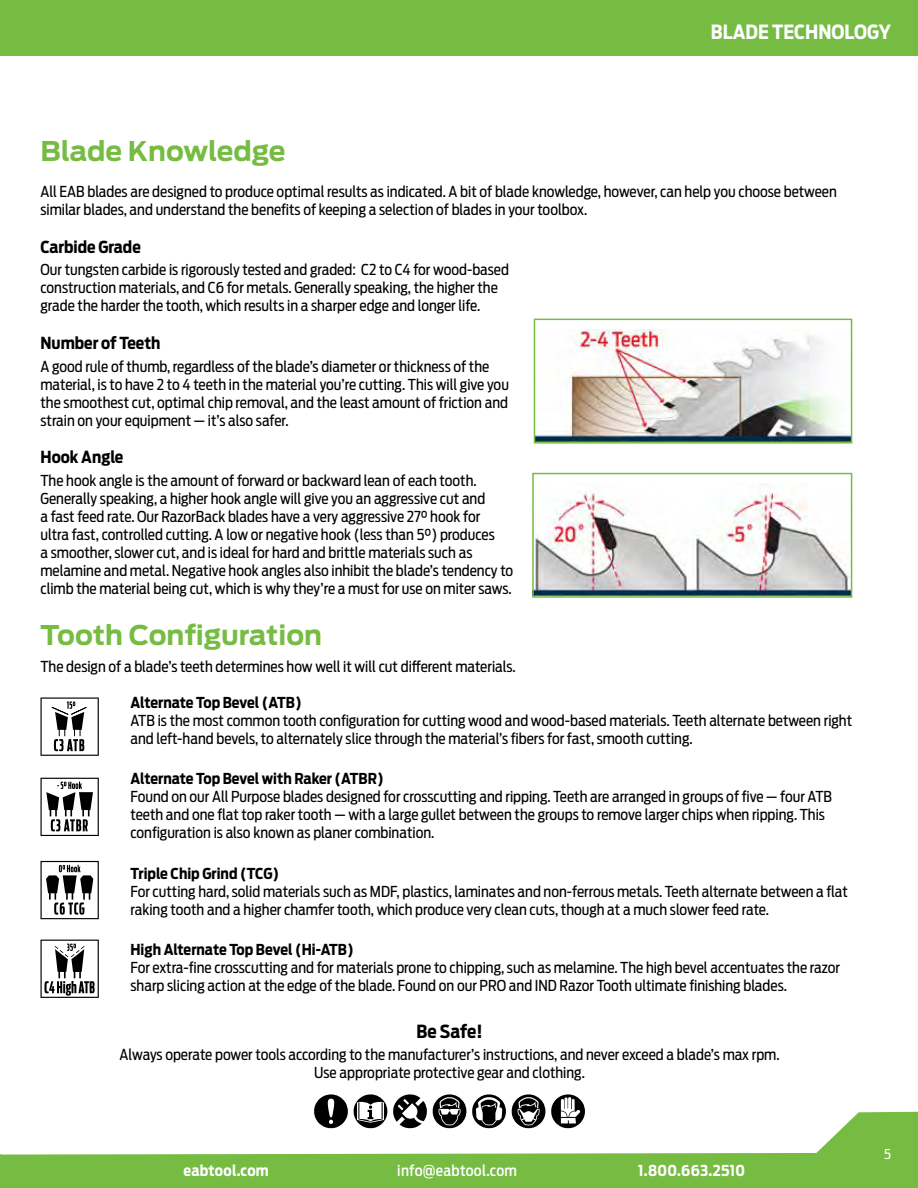
<style>
.page{position:relative;width:918px;height:1188px;background:#fff}
.page>*{position:absolute;margin:0;border:0;box-sizing:border-box;transform-origin:0 0}
.t1{font:700 27px "Antenna";color:#76bc43}
.t2{font:700 19.5px "Antenna Cond";color:#fff}
.t3{font:700 18px "Antenna Cond";color:#000}
.t4{font:700 16.5px "Antenna Cond";color:#000}
.t5{font:15px/18px "Antenna Cond";color:#000}
.t6{font:700 15px "Antenna Cond";color:#000}
.t7{font:700 15px "Antenna Cond";letter-spacing:.02em;color:#fff}
.t8{font:500 15px "Antenna Cond";letter-spacing:.02em;color:#fff}
.t9{font:13.5px "Antenna Cond";color:#fff}
</style>
<div class="page">
<div style="left:0;top:0;width:918px;height:56px;background:#76bc43"></div>
<svg style="left:1px;top:1112px;width:917px;height:76px;fill:#76bc43"></svg>
<svg style="left:0;top:1154px;width:1px;height:34px"></svg>
<img style="left:537px;top:329px;width:312px;height:112px">
<div style="left:534px;top:319px;width:318px;height:125px;border:2px solid #76bc43"></div>
<img style="left:535px;top:484px;width:314px;height:111px">
<div style="left:532px;top:473px;width:320px;height:125px;border:2px solid #76bc43"></div>
<svg style="left:40px;top:698px;width:59px;height:58px"></svg>
<svg style="left:40px;top:778px;width:59px;height:58px"></svg>
<svg style="left:40px;top:861px;width:59px;height:58px"></svg>
<svg style="left:40px;top:940px;width:59px;height:58px"></svg>
<svg style="left:551px;top:1094px;width:34px;height:34px"></svg>
<svg style="left:512px;top:1094px;width:33px;height:34px"></svg>
<svg style="left:472px;top:1094px;width:34px;height:34px"></svg>
<svg style="left:433px;top:1094px;width:33px;height:34px"></svg>
<svg style="left:354px;top:1094px;width:33px;height:34px"></svg>
<svg style="left:314px;top:1094px;width:34px;height:34px"></svg>
<svg style="left:393px;top:1094px;width:34px;height:34px"></svg>
<h2 class="t2" style="left:711px;top:21px;width:182px">BLADE TECHNOLOGY</h2>
<h1 class="t1" style="left:40px;top:135px;width:247px">Blade Knowledge</h1>
<p class="t5" style="left:40px;top:183px;width:798px">All EAB blades are designed to produce optimal results as indicated. A bit of blade knowledge, however, can help you choose between similar blades, and understand the benefits of keeping a selection of blades in your toolbox.</p>
<p class="t4" style="left:40px;top:237px;width:102px">Carbide Grade</p>
<p class="t5" style="left:40px;top:261px;width:470px">Our tungsten carbide is rigorously tested and graded: C2 to C4 for wood-based construction materials, and C6 for metals. Generally speaking, the higher the grade the harder the tooth, which results in a sharper edge and longer life.</p>
<p class="t4" style="left:40px;top:333px;width:122px">Number of Teeth</p>
<p class="t5" style="left:40px;top:357px;width:470px">A good rule of thumb, regardless of the blade’s diameter or thickness of the material, is to have 2 to 4 teeth in the material you’re cutting. This will give you the smoothest cut, optimal chip removal, and the least amount of friction and strain on your equipment — it’s also safer.</p>
<p class="t4" style="left:40px;top:448px;width:84px">Hook Angle</p>
<p class="t5" style="left:40px;top:472px;width:474px">The hook angle is the amount of forward or backward lean of each tooth.<br>Generally speaking, a higher hook angle will give you an aggressive cut and<br>a fast feed rate. Our RazorBack blades have a very aggressive 27° hook for<br>ultra fast, controlled cutting. A low or negative hook (less than 5°) produces<br>a smoother, slower cut, and is ideal for hard and brittle materials such as melamine and metal. Negative hook angles also inhibit the blade’s tendency to climb the material being cut, which is why they’re a must for use on miter saws.</p>
<h1 class="t1" style="left:40px;top:619px;width:283px">Tooth Configuration</h1>
<p class="t5" style="left:40px;top:658px;width:477px">The design of a blade’s teeth determines how well it will cut different materials.</p>
<p class="t6" style="left:130px;top:694px;width:173px">Alternate Top Bevel (ATB)</p>
<p class="t5" style="left:130px;top:712px;width:723px">ATB is the most common tooth configuration for cutting wood and wood-based materials. Teeth alternate between right and left-hand bevels, to alternately slice through the material’s fibers for fast, smooth cutting.</p>
<p class="t6" style="left:130px;top:770px;width:255px">Alternate Top Bevel with Raker (ATBR)</p>
<p class="t5" style="left:130px;top:788px;width:703px">Found on our All Purpose blades designed for crosscutting and ripping. Teeth are arranged in groups of five — four ATB teeth and one flat top raker tooth — with a large gullet between the groups to remove larger chips when ripping. This configuration is also known as planer combination.</p>
<p class="t6" style="left:130px;top:865px;width:150px">Triple Chip Grind (TCG)</p>
<p class="t5" style="left:130px;top:883px;width:719px">For cutting hard, solid materials such as MDF, plastics, laminates and non-ferrous metals. Teeth alternate between a flat raking tooth and a higher chamfer tooth, which produce very clean cuts, though at a much slower feed rate.</p>
<p class="t6" style="left:130px;top:941px;width:225px">High Alternate Top Bevel (Hi-ATB)</p>
<p class="t5" style="left:130px;top:959px;width:711px">For extra-fine crosscutting and for materials prone to chipping, such as melamine. The high bevel accentuates the razor sharp slicing action at the edge of the blade. Found on our PRO and IND Razor Tooth ultimate finishing blades.</p>
<p class="t3" style="left:417px;top:1021px;width:68px">Be Safe!</p>
<p class="t5" style="left:120px;top:1046px;width:661px;text-align:center">Always operate power tools according to the manufacturer’s instructions, and never exceed a blade’s max rpm.<br>Use appropriate protective gear and clothing.</p>
<p class="t7" style="left:183px;top:1162px;width:87px">eabtool.com</p>
<p class="t8" style="left:397px;top:1162px;width:121px">info@eabtool.com</p>
<p class="t7" style="left:638px;top:1162px;width:108px">1.800.663.2510</p>
<p class="t9" style="left:884px;top:1146px;width:8px">5</p>
</div>
